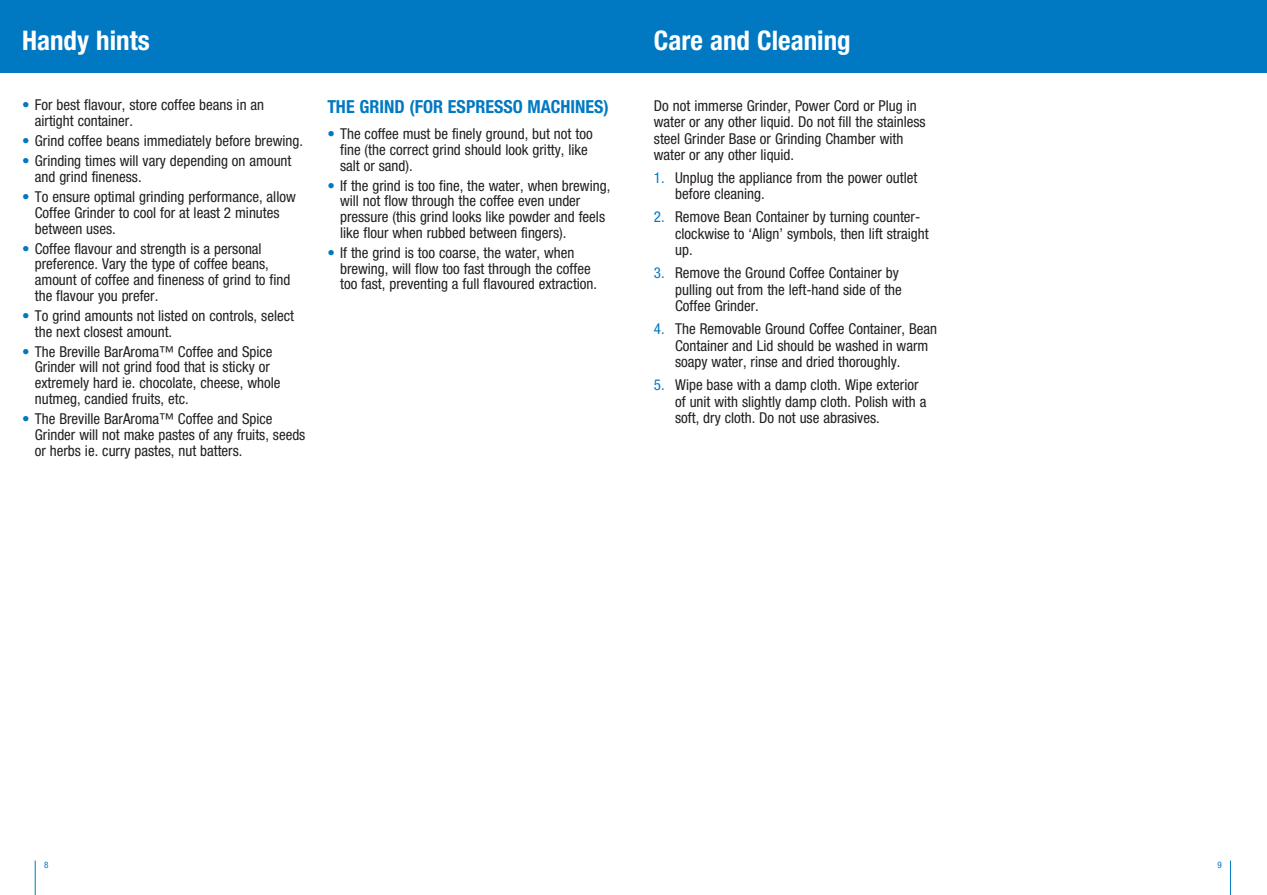
<style>
.page{position:relative;width:1267px;height:895px;background:#fff}
.page>*{position:absolute;margin:0;border:0;box-sizing:border-box;transform-origin:0 0}
.t1{font:700 condensed 27px "Helvetica Neue";color:#fff}
.t2{font:700 condensed 18px "Helvetica Neue";color:#0079c2}
.t3{font:condensed 15px/15.8px "Helvetica Neue";color:#231f20}
.t4{font:condensed 15px "Helvetica Neue";color:#0079c2}
.s1{color:#0079c2}
</style>
<div class="page">
<div style="left:0;top:0;width:632px;height:73px;background:#0079c2"></div>
<hr style="left:35px;top:860px;width:1px;height:34px;background:#0079c2">
<hr style="left:1229px;top:860px;width:1px;height:34px;background:#0079c2">
<div style="left:632px;top:0;width:634px;height:73px;background:#0079c2"></div>
<h1 class="t1" style="left:22px;top:24px;width:129px">HANDY HINTS</h1>
<h1 class="t1" style="left:653px;top:24px;width:198px">CARE AND CLEANING</h1>
<p class="t3" style="left:35px;top:97px;width:231px;text-indent:-13px"><span class="s1">•</span> For best flavour, store coffee beans in an airtight container.</p>
<p class="t3" style="left:22px;top:133px;width:282px"><span class="s1">•</span> Grind coffee beans immediately before brewing.</p>
<p class="t3" style="left:35px;top:153px;width:258px;text-indent:-13px"><span class="s1">•</span> Grinding times will vary depending on amount and grind fineness.</p>
<p class="t3" style="left:35px;top:189px;width:262px;text-indent:-13px"><span class="s1">•</span> To ensure optimal grinding performance, allow<br>Coffee Grinder to cool for at least 2 minutes between uses.</p>
<p class="t3" style="left:35px;top:240px;width:257px;text-indent:-13px"><span class="s1">•</span> Coffee flavour and strength is a personal preference. Vary the type of coffee beans, amount of coffee and fineness of grind to find the flavour you prefer.</p>
<p class="t3" style="left:35px;top:307px;width:261px;text-indent:-13px"><span class="s1">•</span> To grind amounts not listed on controls, select the next closest amount.</p>
<p class="t3" style="left:35px;top:343px;width:247px;text-indent:-13px"><span class="s1">•</span> The Breville BarAroma™ Coffee and Spice Grinder will not grind food that is sticky or extremely hard ie. chocolate, cheese, whole nutmeg, candied fruits, etc.</p>
<p class="t3" style="left:35px;top:410px;width:272px;text-indent:-13px"><span class="s1">•</span> The Breville BarAroma™ Coffee and Spice<br>Grinder will not make pastes of any fruits, seeds or herbs ie. curry pastes, nut batters.</p>
<p class="t2" style="left:327px;top:95px;width:283px">THE GRIN D (FOR ESPRESSO MACHINES)</p>
<p class="t3" style="left:340px;top:126px;width:254px;text-indent:-13px"><span class="s1">•</span> The coffee must be finely ground, but not too fine (the correct grind should look gritty, like salt or sand).</p>
<p class="t3" style="left:340px;top:177px;width:271px;text-indent:-13px"><span class="s1">•</span> If the grind is too fine, the water, when brewing, will not flow through the coffee even under pressure (this grind looks like powder and feels like flour when rubbed between fingers).</p>
<p class="t3" style="left:340px;top:244px;width:258px;text-indent:-13px"><span class="s1">•</span> If the grind is too coarse, the water, when brewing, will flow too fast through the coffee too fast, preventing a full flavoured extraction.</p>
<p class="t3" style="left:653px;top:97px;width:273px;line-height:16.5px">Do not immerse Grinder, Power Cord or Plug in water or any other liquid. Do not fill the stainless steel Grinder Base or Grinding Chamber with water or any other liquid.</p>
<p class="t3" style="left:675px;top:169px;width:244px;line-height:16.5px">Unplug the appliance from the power outlet before cleaning.</p>
<p class="t3" style="left:675px;top:209px;width:255px;line-height:16.5px">Remove Bean Container by turning counter&shy;clockwise to ‘Align’ symbols, then lift straight up.</p>
<p class="t3" style="left:675px;top:264px;width:228px;line-height:16.5px">Remove the Ground Coffee Container by pulling out from the left-hand side of the<br>Coffee Grinder.</p>
<p class="t3" style="left:675px;top:320px;width:263px;line-height:16.5px">The Removable Ground Coffee Container, Bean<br>Container and Lid should be washed in warm soapy water, rinse and dried thoroughly.</p>
<p class="t3" style="left:675px;top:376px;width:253px;line-height:16.5px">Wipe base with a damp cloth. Wipe exterior of unit with slightly damp cloth. Polish with a soft, dry cloth. Do not use abrasives.</p>
<p class="t4" style="left:653px;top:169px;width:12px">1.</p>
<p class="t4" style="left:653px;top:208px;width:12px">2.</p>
<p class="t4" style="left:653px;top:264px;width:12px">3.</p>
<p class="t4" style="left:653px;top:320px;width:12px">4.</p>
<p class="t4" style="left:653px;top:376px;width:12px">5.</p>
</div>
